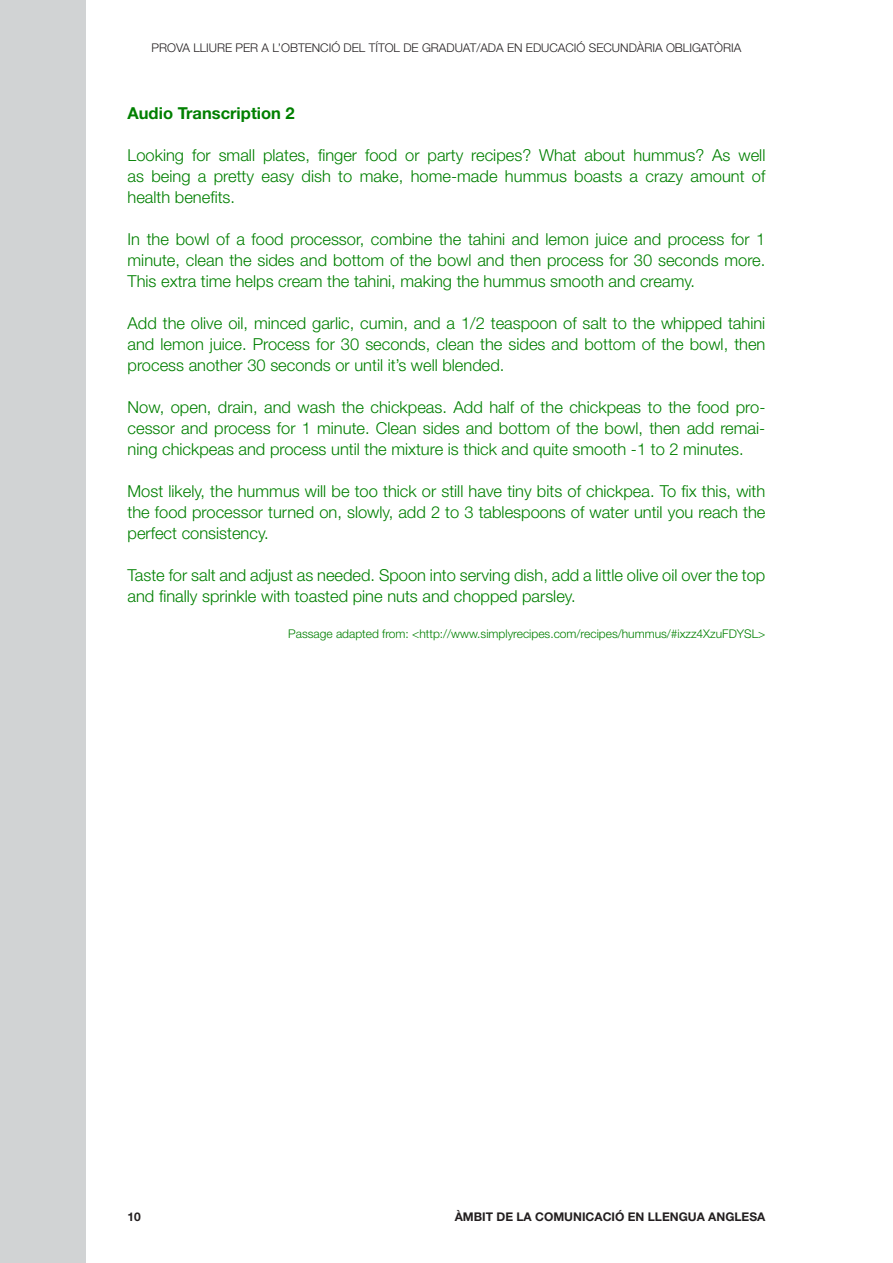
<style>
.page{position:relative;width:893px;height:1263px;background:#fff}
.page>*{position:absolute;margin:0;border:0;box-sizing:border-box;transform-origin:0 0}
.t1{font:300 16.5px/21px "Helvetica Neue";color:#008000;text-align:justify}
.t2{font:700 16.5px "Helvetica Neue";color:#008000}
.t3{font:300 12px "Helvetica Neue";color:#008000}
.t4{font:300 12px "Helvetica Neue";color:#231f20}
.t5{font:700 12px "Helvetica Neue";color:#231f20}
</style>
<div class="page">
<div style="left:0;top:0;width:85px;height:1263px;background:#d1d3d4"></div>
<p class="t4" style="left:152px;top:42px;width:591px">PROVA LLIURE PER A L’OBTENCIÓ DEL TÍTOL DE GRADUAT/ADA EN EDUCACIÓ SECUNDÀRIA OBLIGATÒRIA</p>
<p class="t2" style="left:128px;top:107px;width:169px">Audio Transcription 2</p>
<p class="t1" style="left:128px;top:146px;width:640px">Looking for small plates, finger food or party recipes? What about hummus? As well as being a pretty easy dish to make, home-made hummus boasts a crazy amount of health benefits.</p>
<p class="t1" style="left:128px;top:230px;width:639px">In the bowl of a food processor, combine the tahini and lemon juice and process for 1 minute, clean the sides and bottom of the bowl and then process for 30 seconds more.<br>This extra time helps cream the tahini, making the hummus smooth and creamy.</p>
<p class="t1" style="left:128px;top:314px;width:639px">Add the olive oil, minced garlic, cumin, and a 1/2 teaspoon of salt to the whipped tahini and lemon juice. Process for 30 seconds, clean the sides and bottom of the bowl, then process another 30 seconds or until it’s well blended.</p>
<p class="t1" style="left:128px;top:398px;width:639px">Now, open, drain, and wash the chickpeas. Add half of the chickpeas to the food pro&shy;cessor and process for 1 minute. Clean sides and bottom of the bowl, then add remai&shy;ning chickpeas and process until the mixture is thick and quite smooth -1 to 2 minutes.</p>
<p class="t1" style="left:128px;top:482px;width:639px">Most likely, the hummus will be too thick or still have tiny bits of chickpea. To fix this, with the food processor turned on, slowly, add 2 to 3 tablespoons of water until you reach the perfect consistency.</p>
<p class="t1" style="left:128px;top:566px;width:639px">Taste for salt and adjust as needed. Spoon into serving dish, add a little olive oil over the top and finally sprinkle with toasted pine nuts and chopped parsley.</p>
<p class="t3" style="left:288px;top:629px;width:479px">Passage adapted from: &lt;http://www.simplyrecipes.com/recipes/hummus/#ixzz4XzuFDYSL&gt;</p>
<p class="t5" style="left:128px;top:1212px;width:15px">10</p>
<p class="t5" style="left:455px;top:1212px;width:312px">ÀMBIT DE LA COMUNICACIÓ EN LLENGUA ANGLESA</p>
</div>
